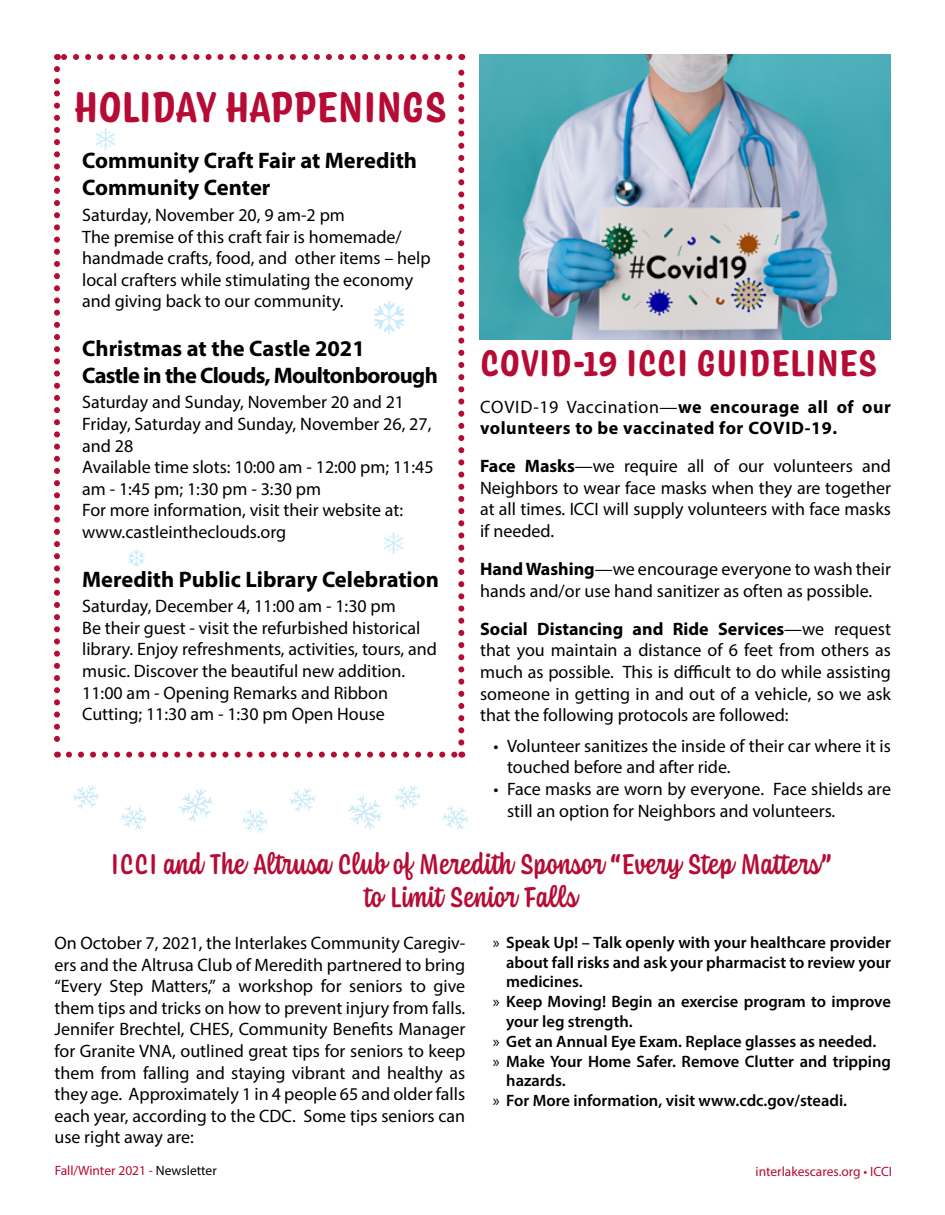
<style>
.page{position:relative;width:945px;height:1215px;background:#fff}
.page>*{position:absolute;margin:0;border:0;box-sizing:border-box;transform-origin:0 0}
.t1{font:700 45px "Coniferous";letter-spacing:-.01em;color:#b50b34}
.t2{font:700 39px "Coniferous";color:#b50b34}
.t3{font:500 30px/33px "Coniferous";letter-spacing:.02em;color:#b50b34;text-align:center}
.t4{font:700 22.5px/27px "Myriad Pro";color:#000}
.t5{font:700 22.5px/27px "Myriad Pro";letter-spacing:-.03em;color:#000}
.t6{font:18px/21.6px "Myriad Pro";color:#000}
.t7{font:700 18px/21.6px "Myriad Pro";letter-spacing:.03em;color:#000}
.t8{font:600 16.5px "Myriad Pro";color:#000}
.t9{font:13.5px "Myriad Pro";color:#b50b34}
.s1{font-weight:400}
.s2{font-weight:700}
.s3{color:#000}
</style>
<div class="page">
<svg style="left:69px;top:752px;width:386px;height:6px"></svg>
<svg style="left:54px;top:69px;width:6px;height:689px"></svg>
<svg style="left:458px;top:54px;width:6px;height:689px"></svg>
<svg style="left:57px;top:54px;width:392px;height:6px"></svg>
<img style="left:479px;top:54px;width:412px;height:286px">
<svg style="left:73px;top:785px;width:395px;height:48px"></svg>
<h1 class="t1" style="left:74px;top:75px;width:375px">HOLIDAY HAPPENINGS</h1>
<p class="t4" style="left:82px;top:147px;width:336px">Community Craft Fair at Meredith<br>Community Center</p>
<p class="t6" style="left:82px;top:204px;width:350px">Saturday, November 20, 9 am-2 pm<br>The premise of this craft fair is homemade/ handmade crafts, food, and other items – help local crafters while stimulating the economy and giving back to our community.</p>
<p class="t5" style="left:82px;top:334px;width:357px">Christmas at the Castle 2021<br>Castle in the Clouds, Moultonborough</p>
<p class="t6" style="left:82px;top:391px;width:353px">Saturday and Sunday, November 20 and 21<br>Friday, Saturday and Sunday, November 26, 27, and 28<br>Available time slots: 10:00 am - 12:00 pm; 11:45 am - 1:45 pm; 1:30 pm - 3:30 pm<br>For more information, visit their website at: www.castleintheclouds.org</p>
<p class="t4" style="left:82px;top:565px;width:358px">Meredith Public Library Celebration</p>
<p class="t6" style="left:82px;top:595px;width:356px">Saturday, December 4, 11:00 am - 1:30 pm<br>Be their guest - visit the refurbished historical library. Enjoy refreshments, activities, tours, and music. Discover the beautiful new addition.<br>11:00 am - Opening Remarks and Ribbon Cutting; 11:30 am - 1:30 pm Open House</p>
<h2 class="t2" style="left:480px;top:336px;width:399px">COVID-19 ICCI GUIDELINES</h2>
<p class="t7" style="left:480px;top:395px;width:412px"><span class="s1">COVID-19 Vaccination—</span>we encourage all of our volunteers to be vaccinated for COVID-19.</p>
<p class="t6" style="left:480px;top:455px;width:412px;text-align:justify"><span class="s2">Face Masks</span>—we require all of our volunteers and Neighbors to wear face masks when they are together at all times. ICCI will supply volunteers with face masks if needed.</p>
<p class="t6" style="left:480px;top:558px;width:412px"><span class="s2">Hand Washing</span>—we encourage everyone to wash their hands and/or use hand sanitizer as often as possible.</p>
<p class="t6" style="left:480px;top:618px;width:412px;text-align:justify"><span class="s2">Social Distancing and Ride Services</span>—we request that you maintain a distance of 6 feet from others as much as possible. This is difficult to do while assisting someone in getting in and out of a vehicle, so we ask that the following protocols are followed:</p>
<p class="t6" style="left:507px;top:735px;width:385px;text-indent:-14px">• Volunteer sanitizes the inside of their car where it is touched before and after ride.</p>
<p class="t6" style="left:507px;top:778px;width:385px;text-indent:-14px">• Face masks are worn by everyone. Face shields are still an option for Neighbors and volunteers.</p>
<h3 class="t3" style="left:111px;top:847px;width:723px">ICCI and The Altrusa Club of Meredith Sponsor “Every Step Matters” to Limit Senior Falls</h3>
<p class="t6" style="left:54px;top:932px;width:412px;text-align:justify">On October 7, 2021, the Interlakes Community Caregiv&shy;ers and the Altrusa Club of Meredith partnered to bring “Every Step Matters,” a workshop for seniors to give them tips and tricks on how to prevent injury from falls.<br>Jennifer Brechtel, CHES, Community Benefits Manager for Granite VNA, outlined great tips for seniors to keep them from falling and staying vibrant and healthy as they age. Approximately 1 in 4 people 65 and older falls each year, according to the CDC. Some tips seniors can use right away are:</p>
<p class="t8" style="left:493px;top:932px;width:400px"><span class="s1">»</span> Speak Up! – Talk openly with your healthcare provider</p>
<p class="t8" style="left:506px;top:952px;width:386px">about fall risks and ask your pharmacist to review your</p>
<p class="t8" style="left:506px;top:971px;width:78px">medicines.</p>
<p class="t8" style="left:493px;top:991px;width:400px"><span class="s1">»</span> Keep Moving! Begin an exercise program to improve</p>
<p class="t8" style="left:506px;top:1011px;width:128px">your leg strength.</p>
<p class="t8" style="left:493px;top:1031px;width:385px"><span class="s1">»</span> Get an Annual Eye Exam. Replace glasses as needed.</p>
<p class="t8" style="left:493px;top:1051px;width:400px"><span class="s1">»</span> Make Your Home Safer. Remove Clutter and tripping</p>
<p class="t8" style="left:506px;top:1070px;width:61px">hazards.</p>
<p class="t8" style="left:493px;top:1090px;width:356px"><span class="s1">»</span> For More information, visit www.cdc.gov/steadi.</p>
<p class="t9" style="left:55px;top:1163px;width:164px">Fall/Winter 2021 - <span class="s3">Newsletter</span></p>
<p class="t9" style="left:756px;top:1164px;width:138px">interlakescares.org • ICCI</p>
</div>
